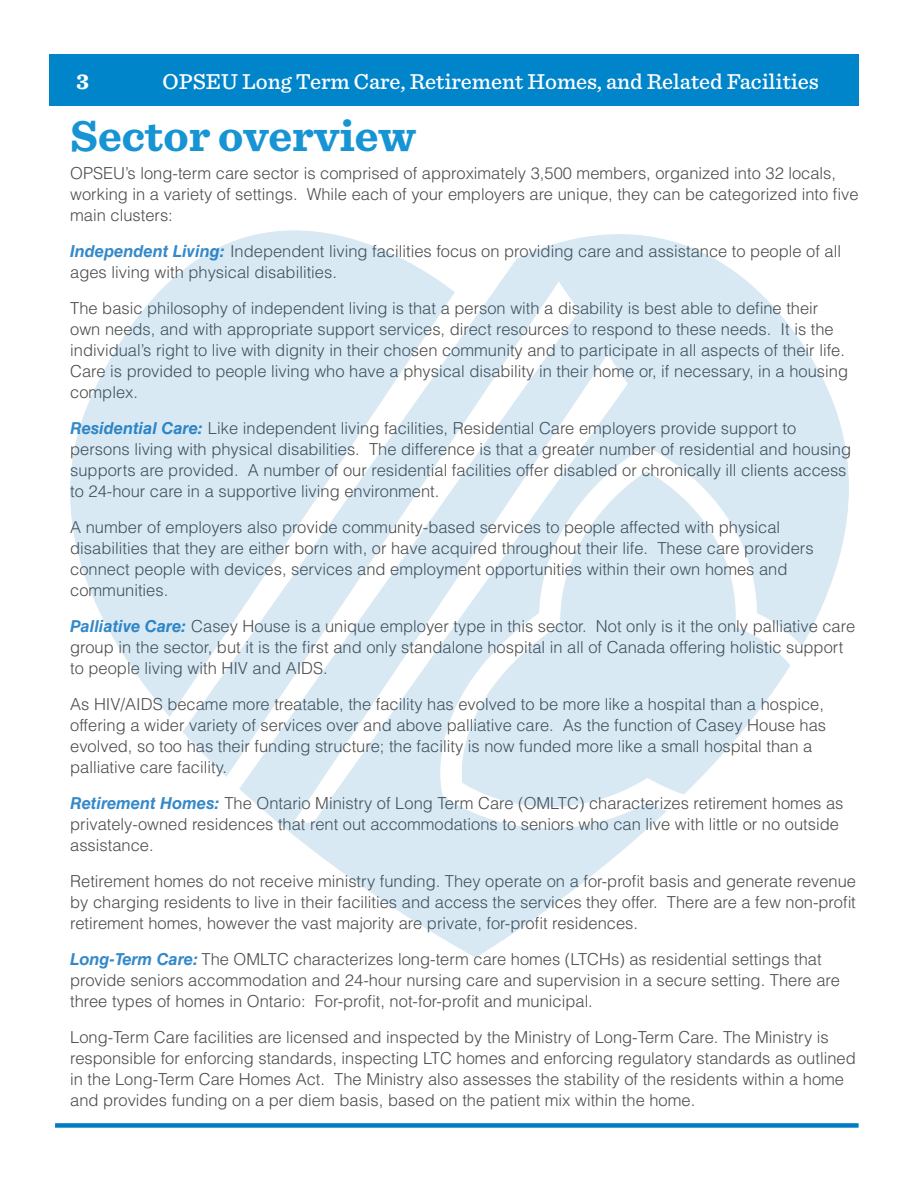
<style>
.page{position:relative;width:918px;height:1188px;background:#fff}
.page>*{position:absolute;margin:0;border:0;box-sizing:border-box;transform-origin:0 0}
.Inside_Header{font:700 45px "Sentinel";color:#1694d3}
.t1{font:500 22.5px "Sentinel";color:#fff}
.t2{font:700 22.5px "Sentinel";color:#fff}
.body_copy___1_column{font:300 16.5px/21px "Helvetica LT Std";color:#4b4c4d}
.s1{font-weight:700;font-style:italic;color:#3589c9}
</style>
<div class="page">
<div style="left:55px;top:1123px;width:804px;height:5px;background:#007cc2"></div>
<div style="left:49px;top:54px;width:810px;height:51px;background:#0085cb"></div>
<img style="left:70px;top:231px;width:779px;height:726px">
<h2 class="t2" style="left:77px;top:64px;width:14px">3</h2>
<h2 class="t1" style="left:163px;top:64px;width:658px">OPSEU Long Term Care, Retirement Homes, and Related Facilities</h2>
<p class="Inside_Header" style="left:70px;top:100px;width:347px">Sector overview</p>
<p class="body_copy___1_column" style="left:70px;top:162px;width:790px">OPSEU’s long-term care sector is comprised of approximately 3,500 members, organized into 32 locals, working in a variety of settings. While each of your employers are unique, they can be categorized into five main clusters:</p>
<p class="body_copy___1_column" style="left:70px;top:240px;width:772px"><span class="s1">Independent Living:</span> Independent living facilities focus on providing care and assistance to people of all ages living with physical disabilities.</p>
<p class="body_copy___1_column" style="left:70px;top:297px;width:779px">The basic philosophy of independent living is that a person with a disability is best able to define their own needs, and with appropriate support services, direct resources to respond to these needs. It is the individual’s right to live with dignity in their chosen community and to participate in all aspects of their life.<br>Care is provided to people living who have a physical disability in their home or, if necessary, in a housing complex.</p>
<p class="body_copy___1_column" style="left:70px;top:417px;width:782px"><span class="s1">Residential Care:</span> Like independent living facilities, Residential Care employers provide support to persons living with physical disabilities. The difference is that a greater number of residential and housing supports are provided. A number of our residential facilities offer disabled or chronically ill clients access to 24-hour care in a supportive living environment.</p>
<p class="body_copy___1_column" style="left:70px;top:516px;width:745px">A number of employers also provide community-based services to people affected with physical disabilities that they are either born with, or have acquired throughout their life. These care providers connect people with devices, services and employment opportunities within their own homes and communities.</p>
<p class="body_copy___1_column" style="left:70px;top:615px;width:786px"><span class="s1">Palliative Care:</span> Casey House is a unique employer type in this sector. Not only is it the only palliative care group in the sector, but it is the first and only standalone hospital in all of Canada offering holistic support to people living with HIV and AIDS.</p>
<p class="body_copy___1_column" style="left:70px;top:693px;width:757px">As HIV/AIDS became more treatable, the facility has evolved to be more like a hospital than a hospice, offering a wider variety of services over and above palliative care. As the function of Casey House has evolved, so too has their funding structure; the facility is now funded more like a small hospital than a palliative care facility.</p>
<p class="body_copy___1_column" style="left:70px;top:792px;width:775px"><span class="s1">Retirement Homes:</span> The Ontario Ministry of Long Term Care (OMLTC) characterizes retirement homes as privately-owned residences that rent out accommodations to seniors who can live with little or no outside assistance.</p>
<p class="body_copy___1_column" style="left:70px;top:870px;width:787px;text-align:justify">Retirement homes do not receive ministry funding. They operate on a for-profit basis and generate revenue by charging residents to live in their facilities and access the services they offer. There are a few non-profit retirement homes, however the vast majority are private, for-profit residences.</p>
<p class="body_copy___1_column" style="left:70px;top:948px;width:771px"><span class="s1">Long-Term Care:</span> The OMLTC characterizes long-term care homes (LTCHs) as residential settings that provide seniors accommodation and 24-hour nursing care and supervision in a secure setting. There are three types of homes in Ontario: For-profit, not-for-profit and municipal.</p>
<p class="body_copy___1_column" style="left:70px;top:1026px;width:787px">Long-Term Care facilities are licensed and inspected by the Ministry of Long-Term Care. The Ministry is responsible for enforcing standards, inspecting LTC homes and enforcing regulatory standards as outlined in the Long-Term Care Homes Act. The Ministry also assesses the stability of the residents within a home and provides funding on a per diem basis, based on the patient mix within the home.</p>
</div>
